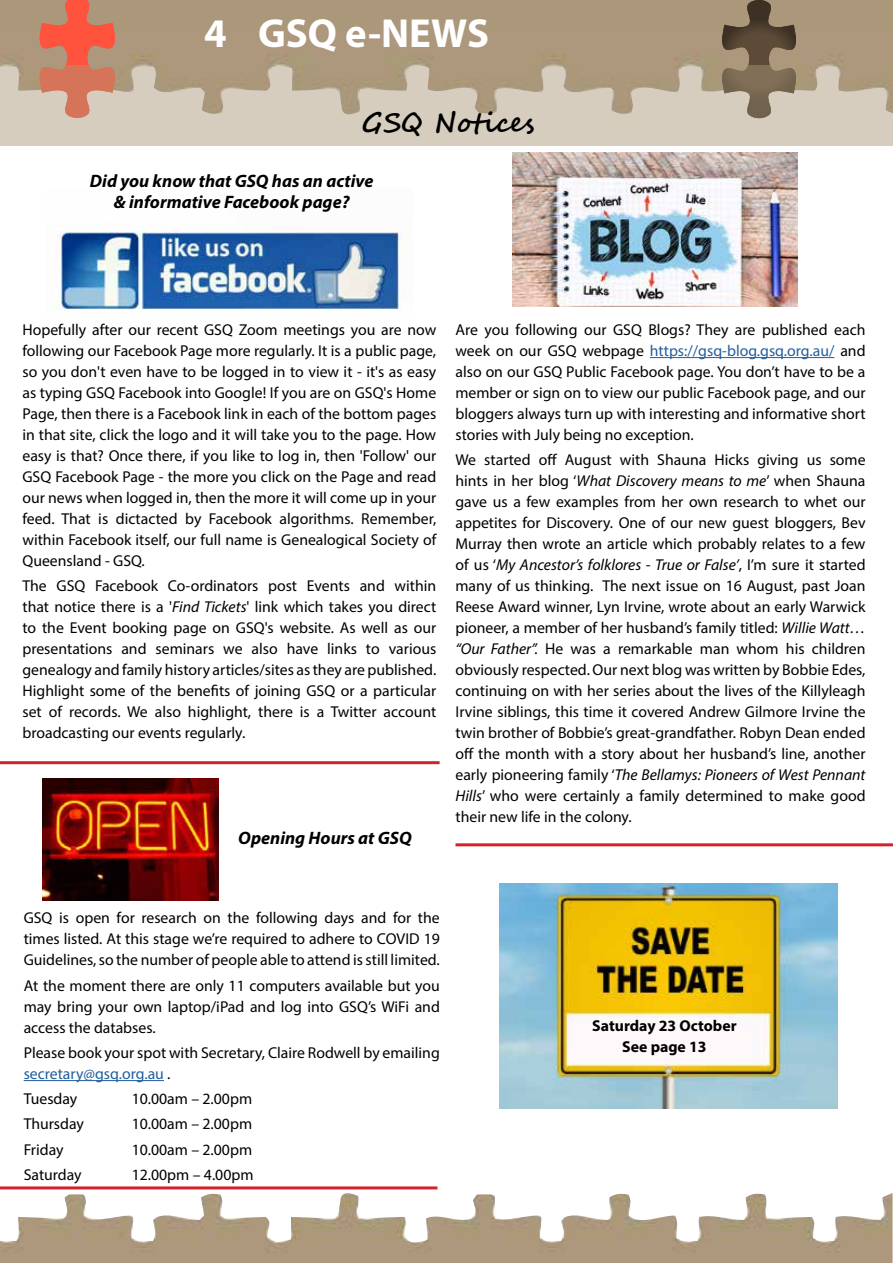
<style>
.page{position:relative;width:893px;height:1263px;background:#fff}
.page>*{position:absolute;margin:0;border:0;box-sizing:border-box;transform-origin:0 0}
.t1{font:700 40.65px "Myriad Pro";color:#fff}
.t2{font:700 27px "Segoe Script";color:#000}
.t3{font:italic 700 18px/21px "Myriad Pro";color:#000;text-align:center}
.t4{font:15.75px/21px "Myriad Pro";color:#000;text-align:justify}
.t5{font:700 15.75px/21px "Myriad Pro";color:#000;text-align:center}
.s1{font-style:italic}
.s2{color:#215e9e}
</style>
<div class="page">
<img style="left:55px;top:223px;width:355px;height:87px">
<div style="left:0;top:0;width:893px;height:31px;background:#ab987a"></div>
<svg style="left:36px;top:0;width:82px;height:65px"></svg>
<svg style="left:719px;top:0;width:80px;height:65px"></svg>
<svg style="left:0;top:65px;width:893px;height:80px;background:#c8baa7"></svg>
<img style="left:512px;top:153px;width:285px;height:153px">
<img style="left:0;top:1186px;width:892px;height:77px">
<hr style="left:0;top:761px;width:440px;height:3px;background:#d2232a">
<hr style="left:455px;top:843px;width:438px;height:3px;background:#d2232a">
<hr style="left:0;top:1186px;width:437px;height:3px;background:#d2232a">
<hr style="left:24px;top:1080px;width:140px;height:1px;background:#215e9e">
<img style="left:43px;top:778px;width:176px;height:123px">
<img style="left:500px;top:883px;width:337px;height:225px">
<hr style="left:650px;top:357px;width:184px;height:1px;background:#215e9e">
<h1 class="t1" style="left:204px;top:7px;width:286px">4 GSQ e-NEWS</h1>
<h2 class="t2" style="left:361px;top:100px;width:175px">GSQ Notices</h2>
<p class="t3" style="left:90px;top:170px;width:285px">Did you know that GSQ has an active &amp; informative Facebook page?</p>
<p class="t4" style="left:22px;top:319px;width:415px">Hopefully after our recent GSQ Zoom meetings you are now following our Facebook Page more regularly. It is a public page, so you don't even have to be logged in to view it - it's as easy as typing GSQ Facebook into Google! If you are on GSQ's Home Page, then there is a Facebook link in each of the bottom pages in that site, click the logo and it will take you to the page. How easy is that? Once there, if you like to log in, then 'Follow' our GSQ Facebook Page - the more you click on the Page and read our news when logged in, then the more it will come up in your feed. That is dictacted by Facebook algorithms. Remember, within Facebook itself, our full name is Genealogical Society of Queensland - GSQ.</p>
<p class="t4" style="left:22px;top:575px;width:415px">The GSQ Facebook Co-ordinators post Events and within that notice there is a '<span class="s1">Find Tickets</span>' link which takes you direct to the Event booking page on GSQ's website. As well as our presentations and seminars we also have links to various genealogy and family history articles/sites as they are published.<br>Highlight some of the benefits of joining GSQ or a particular set of records. We also highlight, there is a Twitter account broadcasting our events regularly.</p>
<p class="t3" style="left:238px;top:826px;width:175px">Opening Hours at GSQ</p>
<p class="t4" style="left:455px;top:319px;width:412px">Are you following our GSQ Blogs? They are published each week on our GSQ webpage <span class="s2">https://gsq-blog.gsq.org.au/</span> and also on our GSQ Public Facebook page. You don’t have to be a member or sign on to view our public Facebook page, and our bloggers always turn up with interesting and informative short stories with July being no exception.</p>
<p class="t4" style="left:455px;top:449px;width:412px">We started off August with Shauna Hicks giving us some hints in her blog ‘<span class="s1">What Discovery means to me</span>’ when Shauna gave us a few examples from her own research to whet our appetites for Discovery. One of our new guest bloggers, Bev Murray then wrote an article which probably relates to a few of us ‘<span class="s1">My Ancestor’s folklores - True or False’</span>, I’m sure it started many of us thinking. The next issue on 16 August, past Joan Reese Award winner, Lyn Irvine, wrote about an early Warwick pioneer, a member of her husband’s family titled: <span class="s1">Willie Watt… “Our Father”.</span> He was a remarkable man whom his children obviously respected. Our next blog was written by Bobbie Edes, continuing on with her series about the lives of the Killyleagh Irvine siblings, this time it covered Andrew Gilmore Irvine the twin brother of Bobbie’s great-grandfather. Robyn Dean ended off the month with a story about her husband’s line, another early pioneering family ‘<span class="s1">The Bellamys: Pioneers of West Pennant Hills</span>’ who were certainly a family determined to make good their new life in the colony.</p>
<p class="t4" style="left:24px;top:907px;width:418px">GSQ is open for research on the following days and for the times listed. At this stage we’re required to adhere to COVID 19<br>Guidelines, so the number of people able to attend is still limited.</p>
<p class="t4" style="left:24px;top:975px;width:418px">At the moment there are only 11 computers available but you may bring your own laptop/iPad and log into GSQ’s WiFi and access the databses.</p>
<p class="t4" style="left:24px;top:1042px;width:418px">Please book your spot with Secretary, Claire Rodwell by emailing <span class="s2">secretary@gsq.org.au</span> .</p>
<p class="t4" style="left:24px;top:1088px;width:55px">Tuesday</p>
<p class="t4" style="left:132px;top:1088px;width:122px">10.00am – 2.00pm</p>
<p class="t4" style="left:24px;top:1113px;width:62px">Thursday</p>
<p class="t4" style="left:132px;top:1113px;width:122px">10.00am – 2.00pm</p>
<p class="t4" style="left:24px;top:1139px;width:41px">Friday</p>
<p class="t4" style="left:132px;top:1139px;width:122px">10.00am – 2.00pm</p>
<p class="t4" style="left:24px;top:1164px;width:59px">Saturday</p>
<p class="t4" style="left:132px;top:1164px;width:123px">12.00pm – 4.00pm</p>
<p class="t5" style="left:592px;top:1015px;width:146px">Saturday 23 October<br>See page 13</p>
</div>
